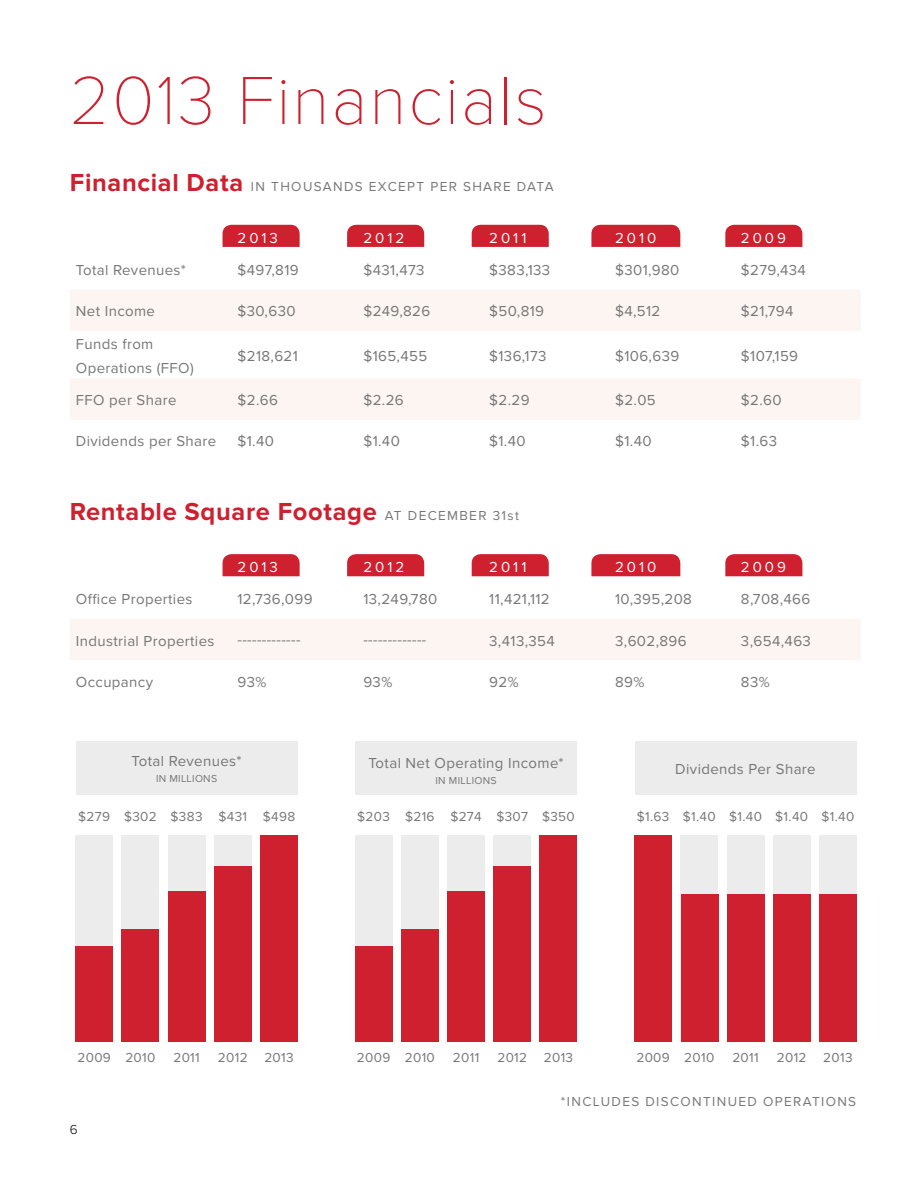
<style>
.page{position:relative;width:918px;height:1188px;background:#fff}
.page>*{position:absolute;margin:0;border:0;box-sizing:border-box;transform-origin:0 0}
.t1{font:100 70.5px "Proxima Nova T";letter-spacing:.025em;color:#cf202f}
.t2{font:700 25.5px "Proxima Nova";letter-spacing:.025em;color:#cf202f}
.t3{font:15px/24px "Proxima Nova";letter-spacing:.025em;color:#777}
.t4{font:15px "Proxima Nova";letter-spacing:.2em;color:#fff}
.t5{font:13.5px "Proxima Nova";letter-spacing:.025em;color:#777}
.t6{font:13.5px "Proxima Nova";letter-spacing:.1em;color:#777}
.t7{font:300 13.5px "Proxima Nova";color:#000}
.t8{font:10.5px "Proxima Nova";letter-spacing:.025em;color:#777}
.s1{font-weight:700;font-size:25.5px;color:#cf202f}
.s2{font-weight:400;font-size:13.5px;color:#777}
</style>
<div class="page">
<div style="left:76px;top:835px;width:37px;height:206px;background:#ececec"></div>
<div style="left:168px;top:835px;width:37px;height:206px;background:#ececec"></div>
<div style="left:122px;top:835px;width:37px;height:206px;background:#ececec"></div>
<div style="left:214px;top:835px;width:37px;height:206px;background:#ececec"></div>
<div style="left:76px;top:946px;width:37px;height:95px;background:#cf202f"></div>
<div style="left:168px;top:891px;width:37px;height:150px;background:#cf202f"></div>
<div style="left:122px;top:929px;width:37px;height:112px;background:#cf202f"></div>
<div style="left:214px;top:866px;width:37px;height:175px;background:#cf202f"></div>
<div style="left:260px;top:835px;width:38px;height:206px;background:#cf202f"></div>
<div style="left:76px;top:742px;width:222px;height:53px;background:#ececec"></div>
<div style="left:355px;top:835px;width:37px;height:206px;background:#ececec"></div>
<div style="left:448px;top:835px;width:37px;height:206px;background:#ececec"></div>
<div style="left:401px;top:835px;width:37px;height:206px;background:#ececec"></div>
<div style="left:494px;top:835px;width:37px;height:206px;background:#ececec"></div>
<div style="left:355px;top:946px;width:37px;height:95px;background:#cf202f"></div>
<div style="left:448px;top:891px;width:37px;height:150px;background:#cf202f"></div>
<div style="left:401px;top:929px;width:37px;height:112px;background:#cf202f"></div>
<div style="left:494px;top:866px;width:37px;height:175px;background:#cf202f"></div>
<div style="left:540px;top:835px;width:37px;height:206px;background:#cf202f"></div>
<div style="left:355px;top:742px;width:222px;height:53px;background:#ececec"></div>
<div style="left:681px;top:835px;width:37px;height:206px;background:#ececec"></div>
<div style="left:773px;top:835px;width:37px;height:206px;background:#ececec"></div>
<div style="left:727px;top:835px;width:37px;height:206px;background:#ececec"></div>
<div style="left:819px;top:835px;width:37px;height:206px;background:#ececec"></div>
<div style="left:681px;top:894px;width:37px;height:147px;background:#cf202f"></div>
<div style="left:773px;top:894px;width:37px;height:147px;background:#cf202f"></div>
<div style="left:727px;top:894px;width:37px;height:147px;background:#cf202f"></div>
<div style="left:819px;top:894px;width:37px;height:147px;background:#cf202f"></div>
<div style="left:635px;top:835px;width:37px;height:206px;background:#cf202f"></div>
<div style="left:635px;top:742px;width:221px;height:53px;background:#ececec"></div>
<svg style="left:347px;top:225px;width:77px;height:22px;background:#cf2433"></svg>
<svg style="left:223px;top:225px;width:77px;height:22px;background:#d02533"></svg>
<svg style="left:472px;top:225px;width:77px;height:22px;background:#d02433"></svg>
<svg style="left:591px;top:225px;width:89px;height:22px;background:#d02433"></svg>
<svg style="left:725px;top:225px;width:77px;height:22px;background:#d02533"></svg>
<svg style="left:70px;top:290px;width:791px;height:129px;fill:#fdf5f1"></svg>
<svg style="left:347px;top:554px;width:77px;height:22px;background:#d02534"></svg>
<svg style="left:223px;top:554px;width:77px;height:22px;background:#d02634"></svg>
<svg style="left:472px;top:554px;width:77px;height:22px;background:#d02634"></svg>
<div style="left:591px;top:554px;width:89px;height:22px;background:#cf202f"></div>
<svg style="left:725px;top:554px;width:77px;height:22px;background:#d02634"></svg>
<div style="left:70px;top:619px;width:791px;height:41px;background:#fdf5f1"></div>
<h1 class="t1" style="left:70px;top:60px;width:479px">2013 Financials</h1>
<p class="t6" style="left:70px;top:178px;width:485px"><span class="s1">Financial Data</span> IN THOUSANDS EXCEPT PER SHARE DATA</p>
<p class="t4" style="left:238px;top:229px;width:42px">2013</p>
<p class="t4" style="left:363px;top:229px;width:42px">2012</p>
<p class="t4" style="left:489px;top:229px;width:39px">2011</p>
<p class="t4" style="left:615px;top:229px;width:43px">2010</p>
<p class="t4" style="left:741px;top:229px;width:47px">2009</p>
<p class="t3" style="left:76px;top:259px;width:112px">Total Revenues*</p>
<p class="t3" style="left:238px;top:259px;width:63px">$497,819</p>
<p class="t3" style="left:363px;top:259px;width:63px">$431,473</p>
<p class="t3" style="left:489px;top:259px;width:63px">$383,133</p>
<p class="t3" style="left:615px;top:259px;width:66px">$301,980</p>
<p class="t3" style="left:741px;top:259px;width:67px">$279,434</p>
<p class="t3" style="left:76px;top:300px;width:81px">Net Income</p>
<p class="t3" style="left:238px;top:300px;width:60px">$30,630</p>
<p class="t3" style="left:363px;top:300px;width:68px">$249,826</p>
<p class="t3" style="left:489px;top:300px;width:56px">$50,819</p>
<p class="t3" style="left:615px;top:300px;width:47px">$4,512</p>
<p class="t3" style="left:741px;top:300px;width:54px">$21,794</p>
<p class="t3" style="left:76px;top:332px;width:119px">Funds from<br>Operations (FFO)</p>
<p class="t3" style="left:238px;top:344px;width:62px">$218,621</p>
<p class="t3" style="left:363px;top:344px;width:65px">$165,455</p>
<p class="t3" style="left:489px;top:344px;width:59px">$136,173</p>
<p class="t3" style="left:615px;top:344px;width:66px">$106,639</p>
<p class="t3" style="left:741px;top:344px;width:59px">$107,159</p>
<p class="t3" style="left:76px;top:389px;width:102px">FFO per Share</p>
<p class="t3" style="left:238px;top:389px;width:42px">$2.66</p>
<p class="t3" style="left:363px;top:389px;width:42px">$2.26</p>
<p class="t3" style="left:489px;top:389px;width:42px">$2.29</p>
<p class="t3" style="left:615px;top:389px;width:42px">$2.05</p>
<p class="t3" style="left:741px;top:389px;width:42px">$2.60</p>
<p class="t3" style="left:76px;top:430px;width:142px">Dividends per Share</p>
<p class="t3" style="left:238px;top:430px;width:38px">$1.40</p>
<p class="t3" style="left:363px;top:430px;width:38px">$1.40</p>
<p class="t3" style="left:489px;top:430px;width:38px">$1.40</p>
<p class="t3" style="left:615px;top:430px;width:38px">$1.40</p>
<p class="t3" style="left:741px;top:430px;width:38px">$1.63</p>
<h2 class="t2" style="left:70px;top:497px;width:451px">Rentable Square Footage <span class="s2">AT DECEMBER 31st</span></h2>
<p class="t4" style="left:238px;top:558px;width:42px">2013</p>
<p class="t4" style="left:363px;top:558px;width:42px">2012</p>
<p class="t4" style="left:489px;top:558px;width:39px">2011</p>
<p class="t4" style="left:615px;top:558px;width:43px">2010</p>
<p class="t4" style="left:741px;top:558px;width:47px">2009</p>
<p class="t3" style="left:76px;top:588px;width:118px">Office Properties</p>
<p class="t3" style="left:238px;top:588px;width:77px">12,736,099</p>
<p class="t3" style="left:363px;top:588px;width:75px">13,249,780</p>
<p class="t3" style="left:489px;top:588px;width:62px">11,421,112</p>
<p class="t3" style="left:615px;top:588px;width:78px">10,395,208</p>
<p class="t3" style="left:741px;top:588px;width:71px">8,708,466</p>
<p class="t3" style="left:76px;top:629px;width:140px">Industrial Properties</p>
<p class="t3" style="left:238px;top:629px;width:64px">-------------</p>
<p class="t3" style="left:363px;top:629px;width:64px">-------------</p>
<p class="t3" style="left:489px;top:629px;width:67px">3,413,354</p>
<p class="t3" style="left:615px;top:629px;width:73px">3,602,896</p>
<p class="t3" style="left:741px;top:629px;width:71px">3,654,463</p>
<p class="t3" style="left:76px;top:670px;width:79px">Occupancy</p>
<p class="t3" style="left:238px;top:670px;width:30px">93%</p>
<p class="t3" style="left:363px;top:670px;width:30px">93%</p>
<p class="t3" style="left:489px;top:670px;width:31px">92%</p>
<p class="t3" style="left:615px;top:670px;width:31px">89%</p>
<p class="t3" style="left:741px;top:670px;width:30px">83%</p>
<p class="t5" style="left:78px;top:809px;width:33px">$279</p>
<p class="t3" style="left:132px;top:750px;width:112px">Total Revenues*</p>
<p class="t8" style="left:156px;top:773px;width:63px">IN MILLIONS</p>
<p class="t5" style="left:124px;top:809px;width:34px">$302</p>
<p class="t5" style="left:171px;top:809px;width:33px">$383</p>
<p class="t5" style="left:218px;top:809px;width:30px">$431</p>
<p class="t5" style="left:263px;top:809px;width:34px">$498</p>
<p class="t3" style="left:368px;top:751px;width:197px">Total Net Operating Income*</p>
<p class="t8" style="left:436px;top:775px;width:63px">IN MILLIONS</p>
<p class="t3" style="left:675px;top:758px;width:142px">Dividends Per Share</p>
<p class="t5" style="left:357px;top:809px;width:34px">$203</p>
<p class="t5" style="left:405px;top:809px;width:31px">$216</p>
<p class="t5" style="left:450px;top:809px;width:33px">$274</p>
<p class="t5" style="left:496px;top:809px;width:33px">$307</p>
<p class="t5" style="left:542px;top:809px;width:34px">$350</p>
<p class="t5" style="left:637px;top:809px;width:34px">$1.63</p>
<p class="t5" style="left:683px;top:809px;width:34px">$1.40</p>
<p class="t5" style="left:729px;top:809px;width:34px">$1.40</p>
<p class="t5" style="left:775px;top:809px;width:34px">$1.40</p>
<p class="t5" style="left:822px;top:809px;width:34px">$1.40</p>
<p class="t5" style="left:77px;top:1049px;width:35px">2009</p>
<p class="t5" style="left:125px;top:1049px;width:32px">2010</p>
<p class="t5" style="left:173px;top:1049px;width:28px">2011</p>
<p class="t5" style="left:218px;top:1049px;width:31px">2012</p>
<p class="t5" style="left:264px;top:1049px;width:31px">2013</p>
<p class="t7" style="left:70px;top:1122px;width:9px">6</p>
<p class="t5" style="left:357px;top:1049px;width:35px">2009</p>
<p class="t5" style="left:405px;top:1049px;width:32px">2010</p>
<p class="t5" style="left:453px;top:1049px;width:28px">2011</p>
<p class="t5" style="left:497px;top:1049px;width:31px">2012</p>
<p class="t5" style="left:544px;top:1049px;width:31px">2013</p>
<p class="t5" style="left:636px;top:1049px;width:35px">2009</p>
<p class="t5" style="left:684px;top:1049px;width:32px">2010</p>
<p class="t5" style="left:732px;top:1049px;width:28px">2011</p>
<p class="t5" style="left:777px;top:1049px;width:31px">2012</p>
<p class="t5" style="left:823px;top:1049px;width:31px">2013</p>
<p class="t6" style="left:561px;top:1093px;width:297px">*INCLUDES DISCONTINUED OPERATIONS</p>
</div>
